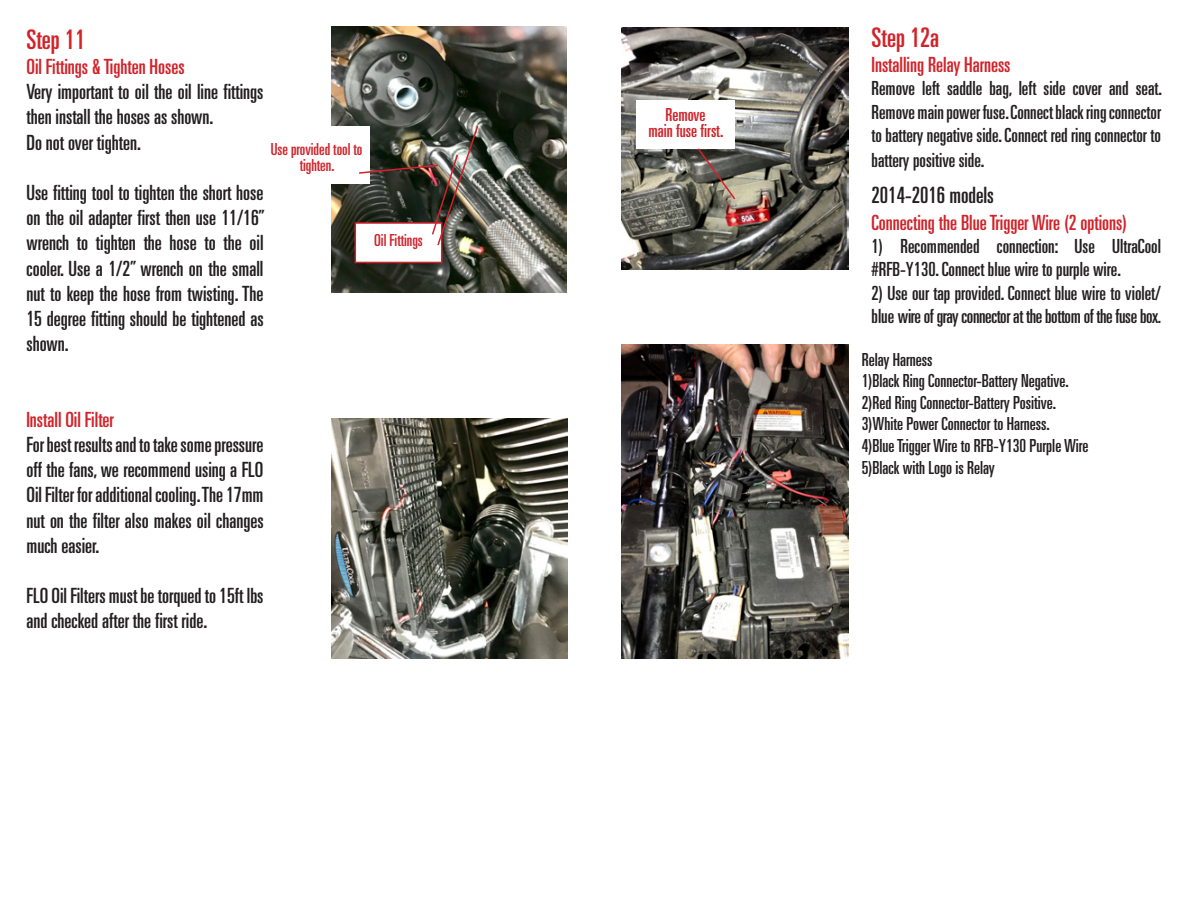
<style>
.page{position:relative;width:1188px;height:918px;background:#fff}
.page>*{position:absolute;margin:0;border:0;box-sizing:border-box;transform-origin:0 0}
.t1{font:ultra-condensed 27px "Univers LT Std";color:#d1232a}
.t2{font:ultra-condensed 22.5px "Univers LT Std";color:#231f20}
.t3{font:ultra-condensed 21px/25.2px "Univers LT Std";color:#231f20;text-align:justify}
.t4{font:ultra-condensed 21px "Univers LT Std";color:#d1232a}
.t5{font:ultra-condensed 19.5px/23.4px "Univers LT Std";color:#231f20}
.t6{font:ultra-condensed 18px "Univers LT Std";color:#231f20}
.t7{font:ultra-condensed 18px "Univers LT Std";color:#d1232a}
.t8{font:ultra-condensed 16.65px/16.4px "Univers LT Std";color:#d1232a;text-align:center}
.s1{font-size:18px}
</style>
<div class="page">
<img style="left:331px;top:27px;width:235px;height:265px">
<div style="left:264px;top:126px;width:106px;height:58px;background:#fff"></div>
<img style="left:331px;top:418px;width:237px;height:240px">
<div style="left:355px;top:223px;width:87px;height:39px;background:#fff"></div>
<div style="left:355px;top:222px;width:87px;height:41px;border:2px solid #d1232a"></div>
<img style="left:357px;top:124px;width:123px;height:123px">
<img style="left:621px;top:28px;width:227px;height:242px">
<div style="left:636px;top:100px;width:99px;height:49px;background:#fff"></div>
<svg style="left:696px;top:147px;width:41px;height:54px;background:#756e63"></svg>
<img style="left:621px;top:345px;width:227px;height:314px">
<p class="t1" style="left:26px;top:24px;width:60px">Step 11</p>
<p class="t4" style="left:26px;top:55px;width:160px">Oil Fittings &amp; Tighten Hoses</p>
<p class="t3" style="left:26px;top:79px;width:239px">Very important to oil the oil line fittings then install the hoses as shown.</p>
<p class="t3" style="left:26px;top:129px;width:116px">Do not over tighten.</p>
<p class="t3" style="left:26px;top:180px;width:240px">Use fitting tool to tighten the short hose on the oil adapter first then use 11/16” wrench to tighten the hose to the oil cooler. Use a 1/2” wrench on the small nut to keep the hose from twisting. The 15 degree fitting should be tightened as shown.</p>
<p class="t8" style="left:271px;top:140px;width:93px">Use provided tool to tighten.</p>
<p class="t8" style="left:374px;top:232px;width:50px">Oil Fittings</p>
<p class="t4" style="left:26px;top:407px;width:89px">Install Oil Filter</p>
<p class="t3" style="left:26px;top:432px;width:239px">For best results and to take some pressure off the fans, we recommend using a FLO Oil Filter for additional cooling. The 17mm nut on the filter also makes oil changes much easier.</p>
<p class="t3" style="left:26px;top:583px;width:239px">FLO Oil Filters must be torqued to 15ft lbs</p>
<p class="t3" style="left:26px;top:608px;width:182px">and checked after the first ride.</p>
<p class="t7" style="left:665px;top:104px;width:42px">Remove</p>
<p class="t7" style="left:649px;top:120px;width:76px">main fuse first.</p>
<p class="t1" style="left:872px;top:22px;width:69px">Step 12a</p>
<p class="t4" style="left:872px;top:52px;width:140px">Installing Relay Harness</p>
<p class="t5" style="left:872px;top:76px;width:292px;text-align:justify">Remove left saddle bag, left side cover and seat.<br>Remove main power fuse. Connect black ring connector to battery negative side. Connect red ring connector to</p>
<p class="t5" style="left:872px;top:148px;width:114px">battery positive side.</p>
<p class="t2" style="left:872px;top:182px;width:124px">2014-2016 models</p>
<p class="t4" style="left:872px;top:210px;width:257px">Connecting the Blue Trigger Wire (2 options)</p>
<p class="t5" style="left:872px;top:234px;width:291px">1) Recommended connection: Use UltraCool #RFB-Y130. Connect blue wire to purple wire.</p>
<p class="t5" style="left:872px;top:281px;width:291px">2) Use our tap provided. Connect blue wire to violet/ blue wire of gray connector at the bottom of the fuse box<span class="s1">.</span></p>
<p class="t6" style="left:862px;top:349px;width:72px">Relay Harness</p>
<p class="t6" style="left:862px;top:371px;width:208px">1)Black Ring Connector-Battery Negative.</p>
<p class="t6" style="left:862px;top:392px;width:196px">2)Red Ring Connector-Battery Positive.</p>
<p class="t6" style="left:862px;top:414px;width:190px">3)White Power Connector to Harness.</p>
<p class="t6" style="left:862px;top:435px;width:228px">4)Blue Trigger Wire to RFB-Y130 Purple Wire</p>
<p class="t6" style="left:862px;top:457px;width:135px">5)Black with Logo is Relay</p>
</div>
